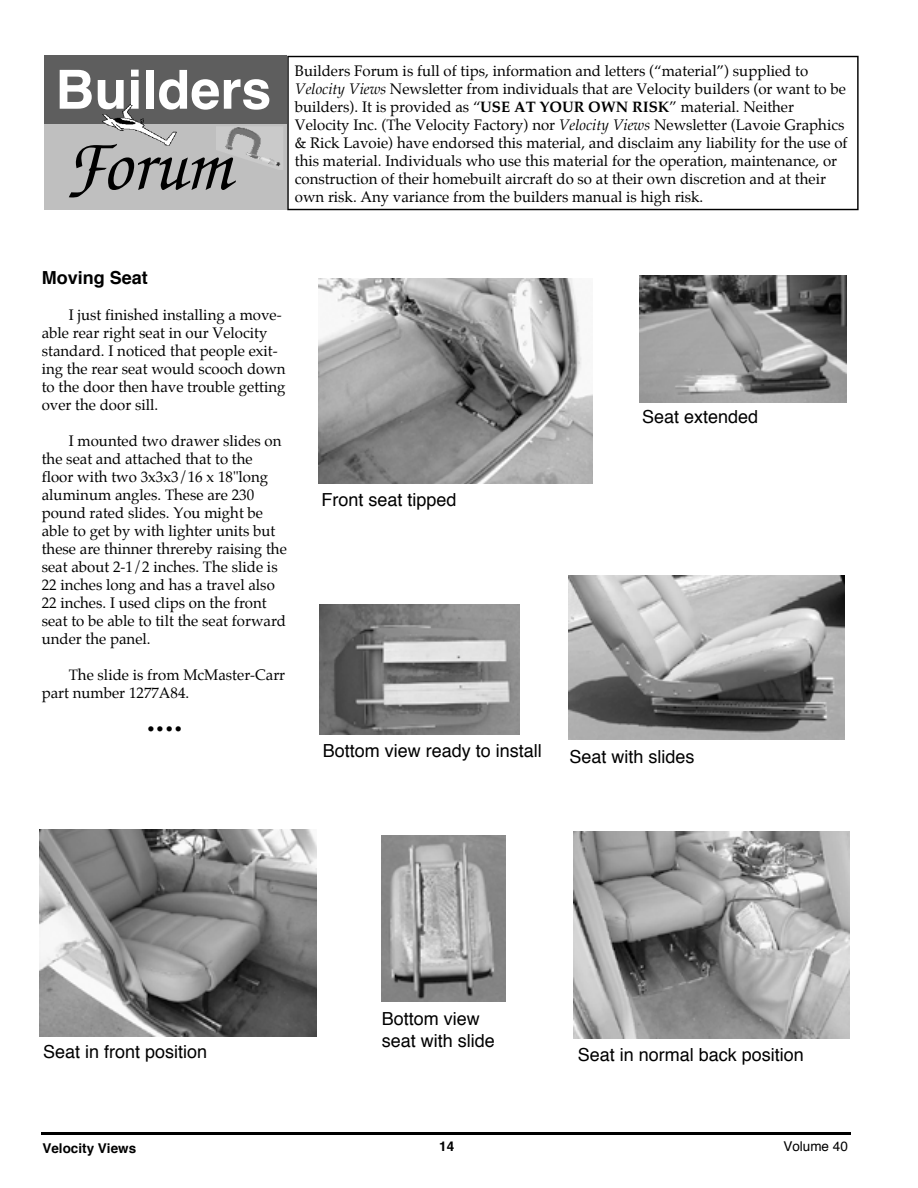
<style>
.page{position:relative;width:918px;height:1188px;background:#fff}
.page>*{position:absolute;margin:0;border:0;box-sizing:border-box;transform-origin:0 0}
.t1{font:italic 500 72px "Zapf Chancery";color:#000}
.t2{font:700 54px "Helvetica";color:#fff}
.t3{font:18px/21.6px "Helvetica";color:#000}
.t4{font:700 18px "Helvetica";color:#000}
.t5{font:15px/18px "Palatino";color:#000}
.t6{font:700 13.5px "Helvetica";color:#000}
.t7{font:13.5px "Helvetica";color:#000}
.s1{font-style:italic}
.s2{font-weight:700}
</style>
<div class="page">
<hr style="left:41px;top:1132px;width:810px;height:3px;background:#000">
<div style="left:44px;top:56px;width:243px;height:69px;background:#5e5e5e"></div>
<div style="left:44px;top:124px;width:243px;height:86px;background:#bfbfbf"></div>
<img style="left:145px;top:128px;width:31px;height:17px">
<svg style="left:287px;top:56px;width:572px;height:154px"></svg>
<img style="left:216px;top:127px;width:67px;height:42px">
<img style="left:320px;top:604px;width:199px;height:131px">
<img style="left:382px;top:835px;width:123px;height:167px">
<img style="left:639px;top:276px;width:207px;height:126px">
<img style="left:40px;top:829px;width:276px;height:207px">
<img style="left:318px;top:279px;width:275px;height:204px">
<img style="left:573px;top:831px;width:276px;height:207px">
<img style="left:568px;top:576px;width:276px;height:163px">
<h2 class="t2" style="left:55px;top:67px;width:217px">Builders</h2>
<h1 class="t1" style="left:60px;top:138px;width:171px">Forum</h1>
<p class="t5" style="left:295px;top:63px;width:554px">Builders Forum is full of tips, information and letters (“material”) supplied to <span class="s1">Velocity Views</span> Newsletter from individuals that are Velocity builders (or want to be builders). It is provided as “<span class="s2">USE AT YOUR OWN RISK</span>” material. Neither Velocity Inc. (The Velocity Factory) nor <span class="s1">Velocity Views</span> Newsletter (Lavoie Graphics &amp; Rick Lavoie) have endorsed this material, and disclaim any liability for the use of this material. Individuals who use this material for the operation, maintenance, or construction of their homebuilt aircraft do so at their own discretion and at their own risk. Any variance from the builders manual is high risk.</p>
<p class="t4" style="left:42px;top:270px;width:107px">Moving Seat</p>
<p class="t5" style="left:42px;top:307px;width:245px;text-indent:27px">I just finished installing a move&shy;able rear right seat in our Velocity standard. I noticed that people exit&shy;ing the rear seat would scooch down to the door then have trouble getting over the door sill.</p>
<p class="t5" style="left:42px;top:433px;width:247px;text-indent:27px">I mounted two drawer slides on the seat and attached that to the floor with two 3x3x3/16 x 18"long aluminum angles. These are 230 pound rated slides. You might be able to get by with lighter units but these are thinner threreby raising the seat about 2-1/2 inches. The slide is<br>22 inches long and has a travel also<br>22 inches. I used clips on the front seat to be able to tilt the seat forward under the panel.</p>
<p class="t5" style="left:42px;top:667px;width:245px;text-indent:27px">The slide is from McMaster-Carr part number 1277A84.</p>
<p class="t5" style="left:147px;top:721px;width:38px">••••</p>
<p class="t3" style="left:321px;top:490px;width:137px">Front seat tipped</p>
<p class="t3" style="left:642px;top:407px;width:118px">Seat extended</p>
<p class="t3" style="left:323px;top:742px;width:220px">Bottom view ready to install</p>
<p class="t3" style="left:570px;top:747px;width:126px">Seat with slides</p>
<p class="t3" style="left:43px;top:1042px;width:166px">Seat in front position</p>
<p class="t3" style="left:382px;top:1010px;width:114px">Bottom view seat with slide</p>
<p class="t3" style="left:578px;top:1045px;width:228px">Seat in normal back position</p>
<p class="t6" style="left:42px;top:1143px;width:95px">Velocity Views</p>
<p class="t6" style="left:439px;top:1141px;width:17px">14</p>
<p class="t7" style="left:783px;top:1141px;width:66px">Volume 40</p>
</div>
